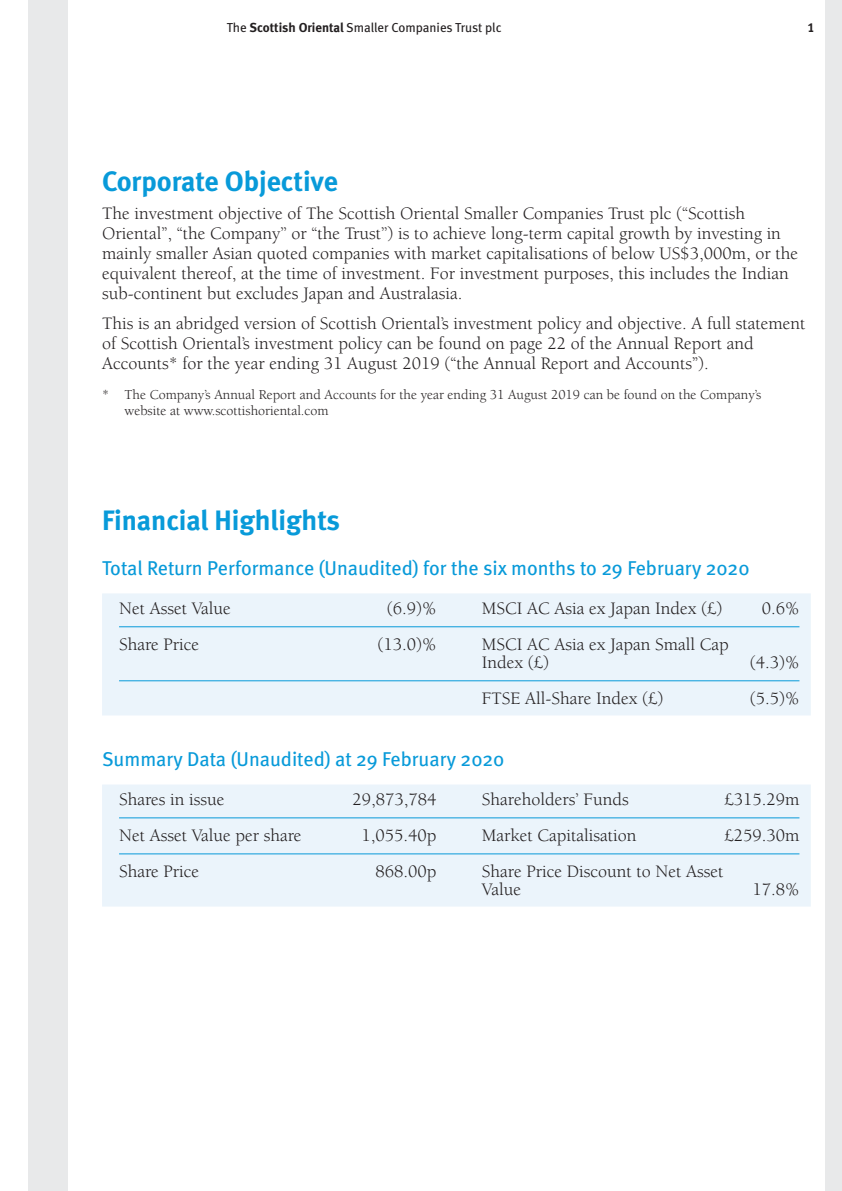
<style>
.page{position:relative;width:842px;height:1191px;background:#fff}
.page>*{position:absolute;margin:0;border:0;box-sizing:border-box;transform-origin:0 0}
.t1{font:28px "Meta Bold LF";color:#089ad9}
.t2{font:20px "Meta";color:#089ad9}
.t3{font:18px/20px "Berkeley LT";color:#231f20}
.t4{font:14px/16px "Berkeley LT";color:#231f20}
.t5{font:13px "Meta";color:#231f20}
.t6{font:13px "Meta Bold LF";color:#231f20}
.s1{font-family:"Meta Bold LF"}
</style>
<div class="page">
<div style="left:28px;top:0;width:40px;height:1191px;background:#e8e9ea"></div>
<div style="left:825px;top:0;width:17px;height:1191px;background:#e8e9ea"></div>
<div style="left:102px;top:593px;width:709px;height:122px;background:#ebf4fb"></div>
<hr style="left:119px;top:626px;width:680px;height:1px;background:#089ad9">
<hr style="left:119px;top:680px;width:680px;height:1px;background:#089ad9">
<div style="left:102px;top:784px;width:709px;height:122px;background:#ebf4fb"></div>
<hr style="left:119px;top:817px;width:680px;height:1px;background:#089ad9">
<hr style="left:119px;top:853px;width:680px;height:1px;background:#089ad9">
<p class="t5" style="left:227px;top:20px;width:276px">The <span class="s1">Scottish Oriental</span> Smaller Companies Trust plc</p>
<p class="t6" style="left:807px;top:20px;width:9px">1</p>
<h1 class="t1" style="left:102px;top:165px;width:237px">Corporate Objective</h1>
<p class="t3" style="left:102px;top:204px;width:697px">The investment objective of The Scottish Oriental Smaller Companies Trust plc (‘‘Scottish Oriental’’, ‘‘the Company’’ or ‘‘the Trust’’) is to achieve long-term capital growth by investing in mainly smaller Asian quoted companies with market capitalisations of below US$3,000m, or the equivalent thereof, at the time of investment. For investment purposes, this includes the Indian sub-continent but excludes Japan and Australasia.</p>
<p class="t3" style="left:102px;top:313px;width:705px">This is an abridged version of Scottish Oriental’s investment policy and objective. A full statement of Scottish Oriental’s investment policy can be found on page 22 of the Annual Report and<br>Accounts* for the year ending 31 August 2019 (‘‘the Annual Report and Accounts’’).</p>
<p class="t4" style="left:125px;top:387px;width:638px;text-indent:-23px">* The Company’s Annual Report and Accounts for the year ending 31 August 2019 can be found on the Company’s website at www.scottishoriental.com</p>
<h1 class="t1" style="left:102px;top:503px;width:240px">Financial Highlights</h1>
<p class="t2" style="left:102px;top:556px;width:649px">Total Return Performance (Unaudited) for the six months to 29 February 2020</p>
<p class="t3" style="left:119px;top:599px;width:113px">Net Asset Value</p>
<p class="t3" style="left:387px;top:599px;width:51px">(6.9)%</p>
<p class="t3" style="left:482px;top:599px;width:242px">MSCI AC Asia ex Japan Index (£)</p>
<p class="t3" style="left:762px;top:599px;width:39px">0.6%</p>
<p class="t3" style="left:119px;top:635px;width:82px">Share Price</p>
<p class="t3" style="left:378px;top:635px;width:61px">(13.0)%</p>
<p class="t3" style="left:482px;top:636px;width:248px;line-height:18px">MSCI AC Asia ex Japan Small Cap<br>Index (£)</p>
<p class="t3" style="left:750px;top:653px;width:51px">(4.3)%</p>
<p class="t3" style="left:482px;top:689px;width:183px">FTSE All-Share Index (£)</p>
<p class="t3" style="left:750px;top:689px;width:51px">(5.5)%</p>
<p class="t2" style="left:102px;top:747px;width:404px">Summary Data (Unaudited) at 29 February 2020</p>
<p class="t3" style="left:119px;top:790px;width:107px">Shares in issue</p>
<p class="t3" style="left:352px;top:790px;width:86px">29,873,784</p>
<p class="t3" style="left:482px;top:790px;width:148px">Shareholders’ Funds</p>
<p class="t3" style="left:724px;top:790px;width:77px">£315.29m</p>
<p class="t3" style="left:119px;top:826px;width:184px">Net Asset Value per share</p>
<p class="t3" style="left:361px;top:826px;width:77px">1,055.40p</p>
<p class="t3" style="left:482px;top:826px;width:156px">Market Capitalisation</p>
<p class="t3" style="left:724px;top:826px;width:77px">£259.30m</p>
<p class="t3" style="left:119px;top:862px;width:82px">Share Price</p>
<p class="t3" style="left:375px;top:862px;width:63px">868.00p</p>
<p class="t3" style="left:482px;top:863px;width:243px;line-height:18px">Share Price Discount to Net Asset<br>Value</p>
<p class="t3" style="left:752px;top:880px;width:49px">17.8%</p>
</div>
